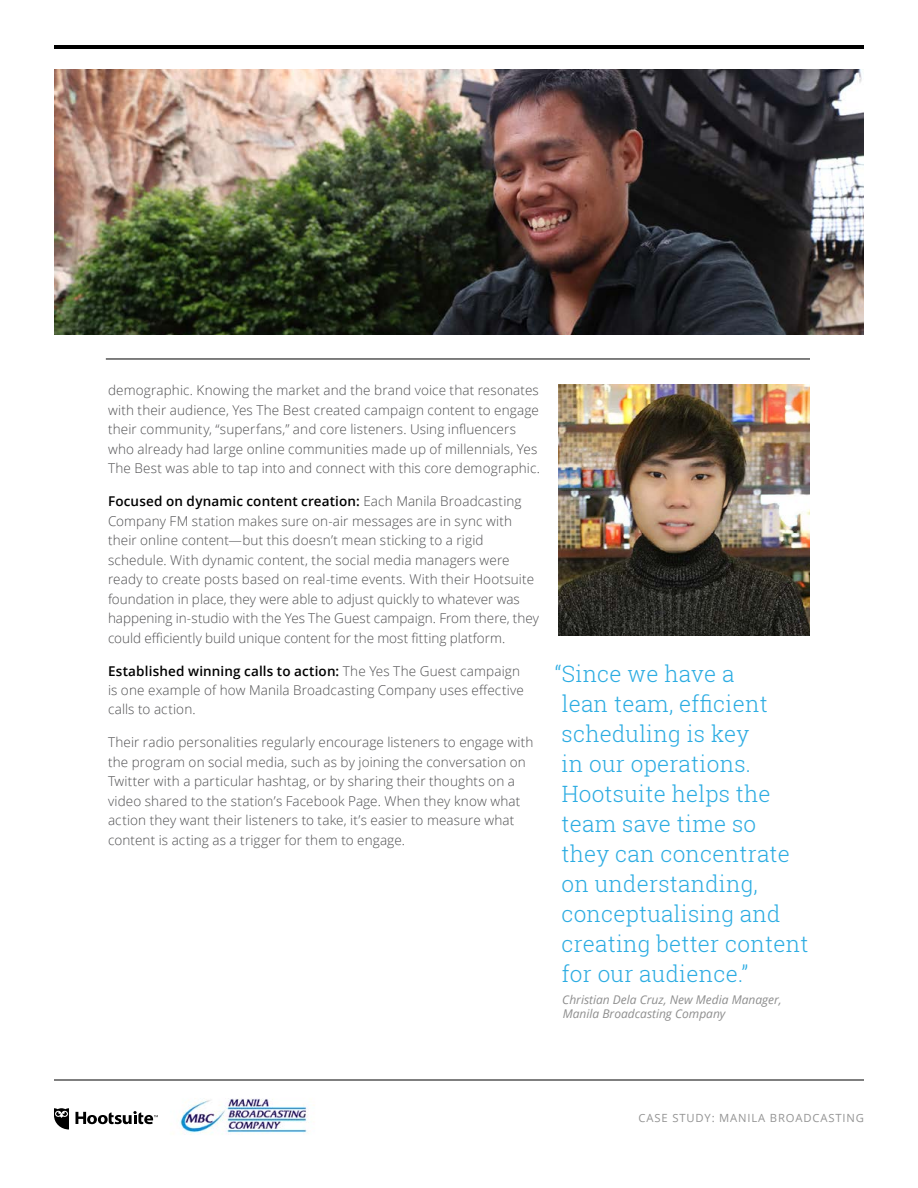
<style>
.page{position:relative;width:918px;height:1188px;background:#fff}
.page>*{position:absolute;margin:0;border:0;box-sizing:border-box;transform-origin:0 0}
.t1{font:300 22.5px/30px "Roboto Slab";letter-spacing:.01em;color:#2cace2}
.t2{font:300 13.5px/19.5px "Open Sans";letter-spacing:.01em;color:#4d4d4f}
.t3{font:italic 12px/14.4px "Open Sans";color:#8e8e8e}
.t4{font:11.25px "Open Sans";letter-spacing:.075em;color:#949494}
.s1{font-weight:600;color:#000}
</style>
<div class="page">
<hr style="left:54px;top:1080px;width:810px;height:1px;background:#000">
<svg style="left:76px;top:1111px;width:82px;height:13px"></svg>
<svg style="left:54px;top:1108px;width:15px;height:22px"></svg>
<hr style="left:54px;top:45px;width:810px;height:4px;background:#000">
<hr style="left:106px;top:359px;width:704px;height:1px;background:#000">
<img style="left:54px;top:69px;width:810px;height:266px">
<img style="left:179px;top:1098px;width:129px;height:35px">
<img style="left:558px;top:385px;width:252px;height:250px">
<p class="t2" style="left:108px;top:380px;width:434px">demographic. Knowing the market and the brand voice that resonates with their audience, Yes The Best created campaign content to engage their community, “superfans,” and core listeners. Using influencers who already had large online communities made up of millennials, Yes The Best was able to tap into and connect with this core demographic.</p>
<p class="t2" style="left:108px;top:491px;width:433px"><span class="s1">Focused on dynamic content creation:</span> Each Manila Broadcasting Company FM station makes sure on-air messages are in sync with their online content—but this doesn’t mean sticking to a rigid schedule. With dynamic content, the social media managers were ready to create posts based on real-time events. With their Hootsuite foundation in place, they were able to adjust quickly to whatever was happening in-studio with the Yes The Guest campaign. From there, they could efficiently build unique content for the most fitting platform.</p>
<p class="t2" style="left:108px;top:660px;width:417px"><span class="s1">Established winning calls to action:</span> The Yes The Guest campaign is one example of how Manila Broadcasting Company uses effective calls to action.</p>
<p class="t2" style="left:108px;top:732px;width:427px">Their radio personalities regularly encourage listeners to engage with the program on social media, such as by joining the conversation on Twitter with a particular hashtag, or by sharing their thoughts on a video shared to the station’s Facebook Page. When they know what action they want their listeners to take, it’s easier to measure what content is acting as a trigger for them to engage.</p>
<h1 class="t1" style="left:555px;top:659px;width:255px">“Since we have a<br>lean team, efficient scheduling is key<br>in our operations.<br>Hootsuite helps the team save time so<br>they can concentrate on understanding, conceptualising and creating better content for our audience.”</h1>
<p class="t3" style="left:562px;top:992px;width:221px">Christian Dela Cruz, New Media Manager,<br>Manila Broadcasting Company</p>
<p class="t4" style="left:639px;top:1110px;width:227px">CASE STUDY: MANILA BROADCASTING</p>
</div>
